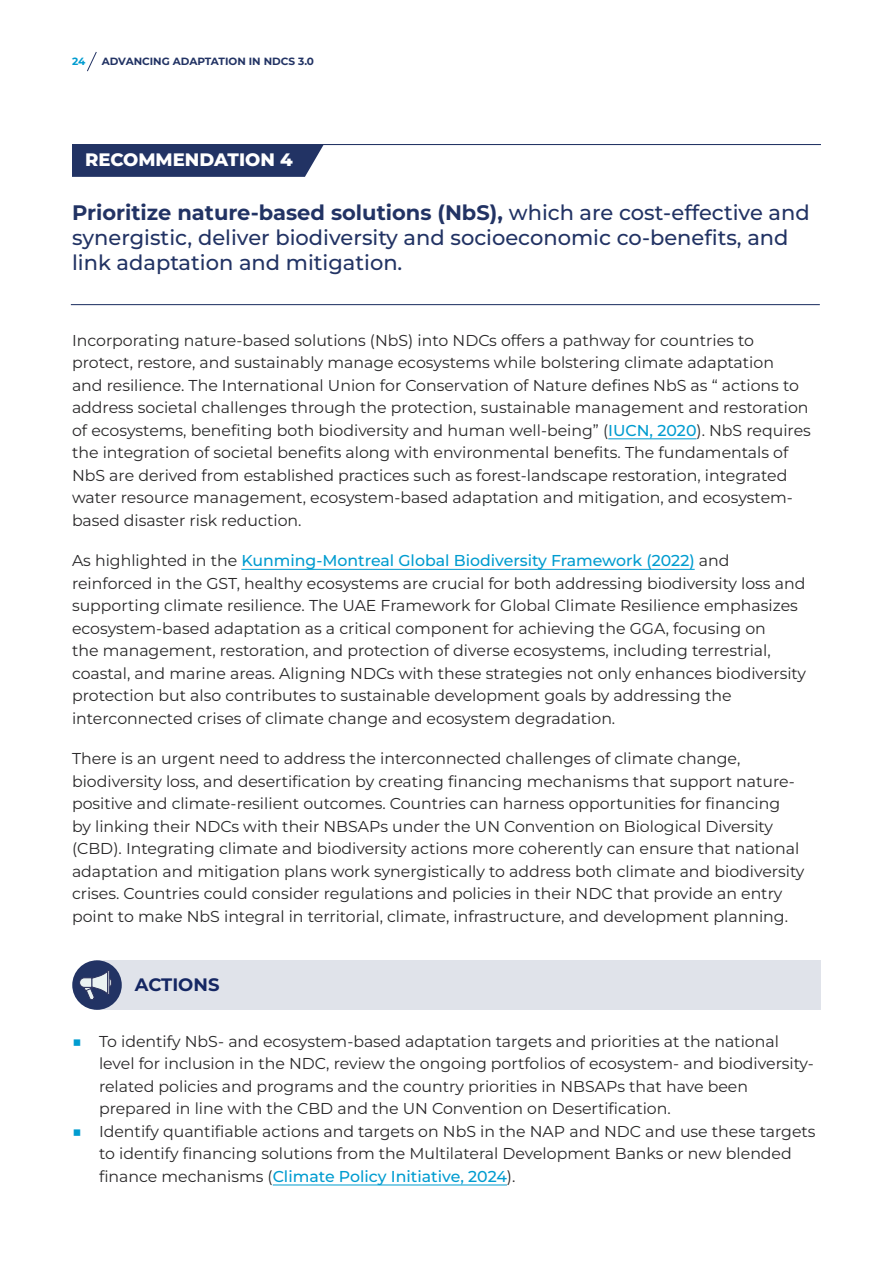
<style>
.page{position:relative;width:893px;height:1263px;background:#fff}
.page>*{position:absolute;margin:0;border:0;box-sizing:border-box;transform-origin:0 0}
.TOC_Heading{font:500 21px/25.2px "Montserrat";color:#223364}
.TOC_Heading-2{font:800 18px "Montserrat";color:#fff}
.t1{font:700 18px "Montserrat";color:#152763}
.t2{font:15.75px/22.5px "Montserrat";color:#292829}
.t3{font:700 10.5px "Montserrat";color:#223364}
.t4{font:700 10.5px "Montserrat";color:#009cd0}
.s1{font-weight:700}
.s2{font-weight:500;color:#009cd0}
.s3{font-size:16.5px;color:#009cd0}
</style>
<div class="page">
<svg style="left:87px;top:52px;width:10px;height:20px"></svg>
<hr style="left:608px;top:438px;width:88px;height:1px;background:#009cd0">
<hr style="left:241px;top:569px;width:454px;height:1px;background:#009cd0">
<div style="left:72px;top:145px;width:252px;height:32px;background:#223364"></div>
<hr style="left:72px;top:144px;width:749px;height:1px;background:#223364">
<hr style="left:71px;top:304px;width:749px;height:1px;background:#223364">
<hr style="left:273px;top:1184px;width:234px;height:1px;background:#009cd0">
<div style="left:97px;top:960px;width:724px;height:50px;background:#e0e3ea"></div>
<div style="left:72px;top:960px;width:50px;height:50px;background:#223364;border-radius:50%"></div>
<svg style="left:79px;top:972px;width:33px;height:28px"></svg>
<div style="left:107px;top:970px;width:3px;height:25px;border:1px solid #2c325d"></div>
<p class="t4" style="left:72px;top:54px;width:15px">24</p>
<p class="t3" style="left:102px;top:54px;width:214px">ADVANCING ADAPTATION IN NDCS 3.0</p>
<p class="TOC_Heading-2" style="left:85px;top:147px;width:209px">RECOMMENDATION 4</p>
<p class="TOC_Heading" style="left:72px;top:201px;width:739px"><span class="s1">Prioritize nature-based solutions (NbS),</span> which are cost-effective and synergistic, deliver biodiversity and socioeconomic co-benefits, and link adaptation and mitigation.</p>
<p class="t2" style="left:72px;top:330px;width:740px">Incorporating nature-based solutions (NbS) into NDCs offers a pathway for countries to protect, restore, and sustainably manage ecosystems while bolstering climate adaptation<br>and resilience. The International Union for Conservation of Nature defines NbS as “ actions to address societal challenges through the protection, sustainable management and restoration of ecosystems, benefiting both biodiversity and human well-being” (<span class="s2">IUCN, 2020</span>). NbS requires the integration of societal benefits along with environmental benefits. The fundamentals of NbS are derived from established practices such as forest-landscape restoration, integrated water resource management, ecosystem-based adaptation and mitigation, and ecosystem&shy;based disaster risk reduction.</p>
<p class="t2" style="left:72px;top:551px;width:735px">As highlighted in the <span class="s2">Kunming-Montreal Global Biodiversity Framework (2022)</span> and reinforced in the GST, healthy ecosystems are crucial for both addressing biodiversity loss and supporting climate resilience. The UAE Framework for Global Climate Resilience emphasizes ecosystem-based adaptation as a critical component for achieving the GGA, focusing on<br>the management, restoration, and protection of diverse ecosystems, including terrestrial, coastal, and marine areas. Aligning NDCs with these strategies not only enhances biodiversity protection but also contributes to sustainable development goals by addressing the interconnected crises of climate change and ecosystem degradation.</p>
<p class="t2" style="left:72px;top:749px;width:734px">There is an urgent need to address the interconnected challenges of climate change, biodiversity loss, and desertification by creating financing mechanisms that support nature&shy;positive and climate-resilient outcomes. Countries can harness opportunities for financing<br>by linking their NDCs with their NBSAPs under the UN Convention on Biological Diversity (CBD). Integrating climate and biodiversity actions more coherently can ensure that national adaptation and mitigation plans work synergistically to address both climate and biodiversity crises. Countries could consider regulations and policies in their NDC that provide an entry point to make NbS integral in territorial, climate, infrastructure, and development planning.</p>
<h6 class="t1" style="left:135px;top:972px;width:86px">ACTIONS</h6>
<p class="t2" style="left:99px;top:1031px;width:716px;text-indent:-27px"><span class="s3">■</span> To identify NbS- and ecosystem-based adaptation targets and priorities at the national level for inclusion in the NDC, review the ongoing portfolios of ecosystem- and biodiversity&shy;related policies and programs and the country priorities in NBSAPs that have been prepared in line with the CBD and the UN Convention on Desertification.</p>
<p class="t2" style="left:99px;top:1121px;width:718px;text-indent:-27px"><span class="s3">■</span> Identify quantifiable actions and targets on NbS in the NAP and NDC and use these targets to identify financing solutions from the Multilateral Development Banks or new blended finance mechanisms (<span class="s2">Climate Policy Initiative, 2024</span>).</p>
</div>
